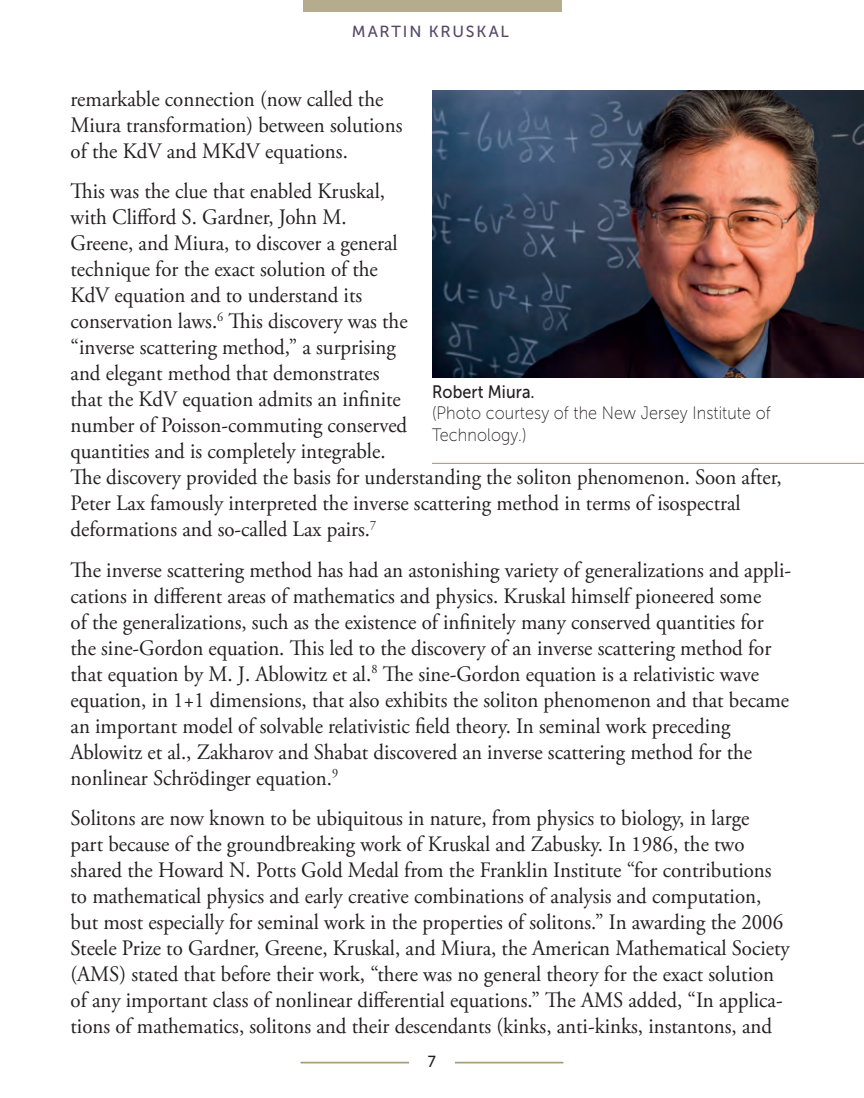
<style>
.page{position:relative;width:864px;height:1098px;background:#fff}
.page>*{position:absolute;margin:0;border:0;box-sizing:border-box;transform-origin:0 0}
.t1{font:22px/26px "Adobe Garamond Pro";color:#231f20;scale:.95 1}
.t2{font:18px/22px "Museo Sans 100";letter-spacing:.005em;color:#231f20;scale:.9 1}
.t3{font:18px "Museo Sans 500";letter-spacing:.005em;color:#231f20;scale:.9 1}
.t4{font:16px "Museo Sans 500";letter-spacing:.115em;color:#534a68}
.t5{font:16px "Museo Sans 500";color:#231f20;scale:.95 1}
</style>
<div class="page">
<hr style="left:301px;top:1062px;width:262px;height:1px;background:#9e936a">
<hr style="left:301px;top:1063px;width:262px;height:1px;background:#9e936a">
<div style="left:409px;top:1055px;width:45px;height:27px;background:#fff"></div>
<div style="left:303px;top:0;width:258px;height:12px;background:#b5ac8e"></div>
<img style="left:432px;top:90px;width:432px;height:287px">
<hr style="left:432px;top:463px;width:432px;height:1px;background:#9e936a">
<p class="t4" style="left:352px;top:23px;width:159px">MARTIN KRUSKAL</p>
<p class="t1" style="left:71px;top:87px;width:351px">remarkable connection (now called the<br>Miura transformation) between solutions of the KdV and MKdV equations.</p>
<p class="t1" style="left:71px;top:179px;width:750px">This was the clue that enabled Kruskal,<br>with Clifford S. Gardner, John M.<br>Greene, and Miura, to discover a general<br>technique for the exact solution of the<br>KdV equation and to understand its<br>conservation laws.<sup>6</sup> This discovery was the<br>“inverse scattering method,” a surprising<br>and elegant method that demonstrates<br>that the KdV equation admits an infinite<br>number of Poisson-commuting conserved<br>quantities and is completely integrable.<br>The discovery provided the basis for understanding the soliton phenomenon. Soon after, Peter Lax famously interpreted the inverse scattering method in terms of isospectral deformations and so-called Lax pairs.<sup>7</sup></p>
<p class="t1" style="left:71px;top:558px;width:760px">The inverse scattering method has had an astonishing variety of generalizations and appli&shy;cations in different areas of mathematics and physics. Kruskal himself pioneered some<br>of the generalizations, such as the existence of infinitely many conserved quantities for the sine-Gordon equation. This led to the discovery of an inverse scattering method for that equation by M. J. Ablowitz et al.<sup>8</sup> The sine-Gordon equation is a relativistic wave equation, in 1+1 dimensions, that also exhibits the soliton phenomenon and that became an important model of solvable relativistic field theory. In seminal work preceding Ablowitz et al., Zakharov and Shabat discovered an inverse scattering method for the nonlinear Schrödinger equation.<sup>9</sup></p>
<p class="t1" style="left:71px;top:806px;width:758px">Solitons are now known to be ubiquitous in nature, from physics to biology, in large<br>part because of the groundbreaking work of Kruskal and Zabusky. In 1986, the two shared the Howard N. Potts Gold Medal from the Franklin Institute “for contributions to mathematical physics and early creative combinations of analysis and computation, but most especially for seminal work in the properties of solitons.” In awarding the 2006<br>Steele Prize to Gardner, Greene, Kruskal, and Miura, the American Mathematical Society (AMS) stated that before their work, “there was no general theory for the exact solution of any important class of nonlinear differential equations.” The AMS added, “In applica&shy;tions of mathematics, solitons and their descendants (kinks, anti-kinks, instantons, and</p>
<p class="t3" style="left:432px;top:381px;width:116px">Robert Miura.</p>
<p class="t2" style="left:432px;top:403px;width:378px">(Photo courtesy of the New Jersey Institute of<br>Technology.)</p>
<p class="t5" style="left:428px;top:1052px;width:10px">7</p>
</div>
